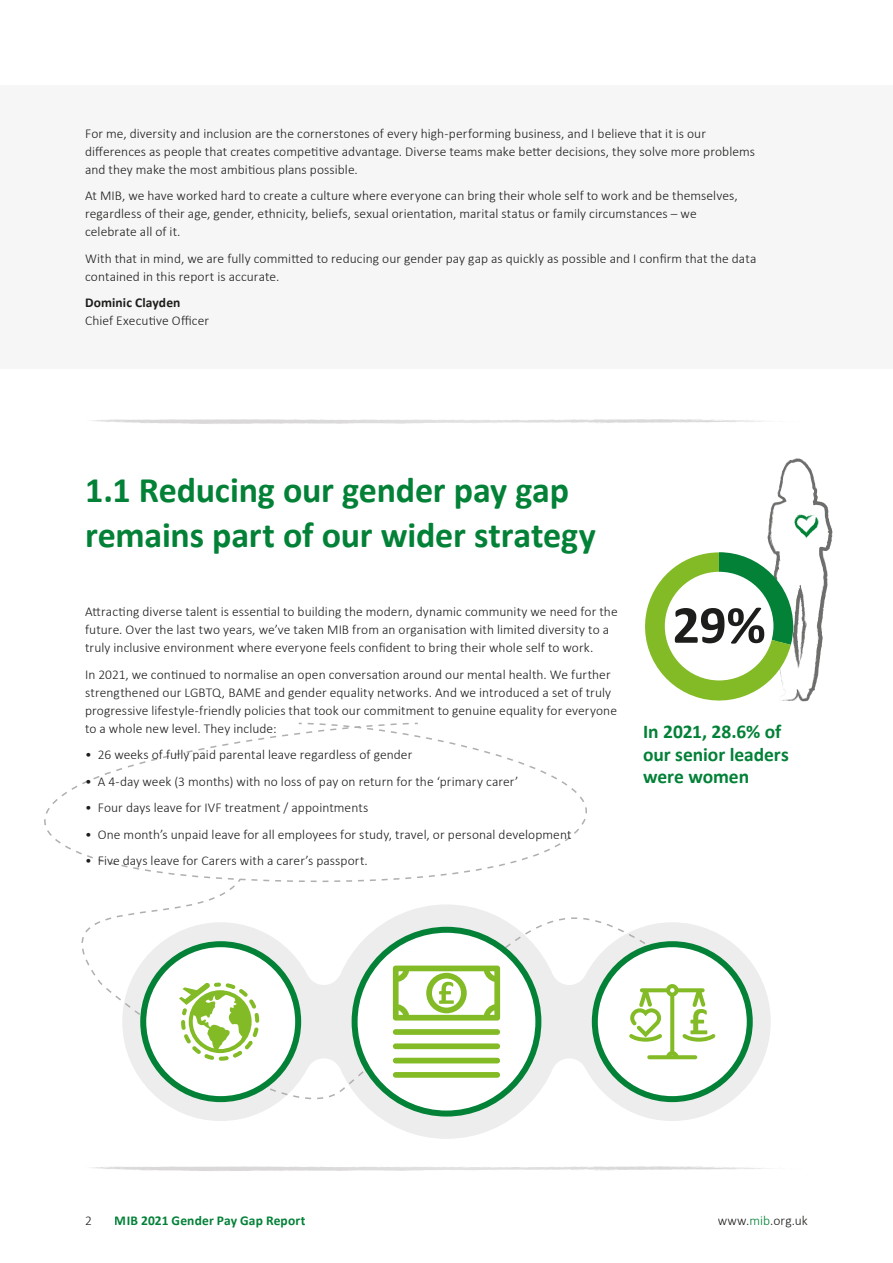
<style>
.page{position:relative;width:893px;height:1263px;background:#fff}
.page>*{position:absolute;margin:0;border:0;box-sizing:border-box;transform-origin:0 0}
.t1{font:207.75px "Chartwell Pies";color:#028137}
.t2{font:700 54px "Calibri";color:#1d1d1b}
.t3{font:700 36px/45px "Calibri";letter-spacing:-.005em;color:#028137}
.t4{font:700 19.5px/22.5px "Calibri";letter-spacing:-.005em;color:#028137}
.t5{font:300 13.5px/18px "Calibri";letter-spacing:.005em;color:#1d1d1b}
.t6{font:700 13.5px "Calibri";letter-spacing:.01em;color:#028137}
.t7{font:700 13.5px "Calibri";letter-spacing:.01em;color:#1d1d1b}
.s1{color:#83bb26}
.s2{color:#028137}
</style>
<div class="page">
<div style="left:574px;top:922px;width:197px;height:199px;background:#ededed;border-radius:50%"></div>
<div style="left:330px;top:904px;width:233px;height:235px;background:#ededed;border-radius:50%"></div>
<div style="left:0;top:85px;width:893px;height:284px;background:#f6f6f6"></div>
<svg style="left:767px;top:458px;width:66px;height:243px"></svg>
<div style="left:665px;top:572px;width:108px;height:108px;background:#fff;border-radius:50%"></div>
<svg style="left:93px;top:419px;width:671px;height:5px"></svg>
<svg style="left:93px;top:1166px;width:673px;height:5px"></svg>
<svg style="left:598px;top:921px;width:55px;height:173px"></svg>
<div style="left:595px;top:944px;width:155px;height:155px;background:#fff;border-radius:50%"></div>
<div style="left:592px;top:941px;width:161px;height:161px;border:6px solid #028137;border-radius:50%"></div>
<svg style="left:629px;top:984px;width:87px;height:75px"></svg>
<svg style="left:44px;top:722px;width:554px;height:399px"></svg>
<p class="t5" style="left:85px;top:124px;width:672px">For me, diversity and inclusion are the cornerstones of every high-performing business, and I believe that it is our differences as people that creates competitive advantage. Diverse teams make better decisions, they solve more problems and they make the most ambitious plans possible.</p>
<p class="t5" style="left:85px;top:187px;width:654px">At MIB, we have worked hard to create a culture where everyone can bring their whole self to work and be themselves, regardless of their age, gender, ethnicity, beliefs, sexual orientation, marital status or family circumstances – we celebrate all of it.</p>
<p class="t5" style="left:85px;top:249px;width:673px">With that in mind, we are fully committed to reducing our gender pay gap as quickly as possible and I confirm that the data contained in this report is accurate.</p>
<p class="t7" style="left:85px;top:293px;width:97px">Dominic Clayden</p>
<p class="t5" style="left:85px;top:312px;width:126px">Chief Executive Officer</p>
<h3 class="t3" style="left:85px;top:467px;width:512px">1.1 Reducing our gender pay gap remains part of our wider strategy</h3>
<p class="t5" style="left:85px;top:603px;width:534px">Attracting diverse talent is essential to building the modern, dynamic community we need for the future. Over the last two years, we’ve taken MIB from an organisation with limited diversity to a truly inclusive environment where everyone feels confident to bring their whole self to work.</p>
<p class="t5" style="left:85px;top:665px;width:533px">In 2021, we continued to normalise an open conversation around our mental health. We further strengthened our LGBTQ, BAME and gender equality networks. And we introduced a set of truly progressive lifestyle-friendly policies that took our commitment to genuine equality for everyone to a whole new level. They include:</p>
<p class="t5" style="left:85px;top:746px;width:329px">• 26 weeks of fully paid parental leave regardless of gender</p>
<p class="t5" style="left:85px;top:772px;width:435px">• A 4-day week (3 months) with no loss of pay on return for the ‘primary carer’</p>
<p class="t5" style="left:85px;top:799px;width:285px">• Four days leave for IVF treatment / appointments</p>
<p class="t5" style="left:85px;top:825px;width:488px">• One month’s unpaid leave for all employees for study, travel, or personal development</p>
<p class="t5" style="left:85px;top:852px;width:284px">• Five days leave for Carers with a carer’s passport.</p>
<h1 class="t1" style="left:635px;top:512px;width:337px">29<span class="s1">71</span></h1>
<h3 class="t4" style="left:643px;top:720px;width:147px">In 2021, 28.6% of our senior leaders</h3>
<h2 class="t2" style="left:672px;top:587px;width:95px">29%</h2>
<h3 class="t4" style="left:643px;top:765px;width:107px">were women</h3>
<p class="t5" style="left:85px;top:1211px;width:8px">2</p>
<p class="t6" style="left:115px;top:1211px;width:192px">MIB 2021 Gender Pay Gap Report</p>
<p class="t5" style="left:718px;top:1211px;width:92px">www.<span class="s2">mib</span>.org.uk</p>
</div>
